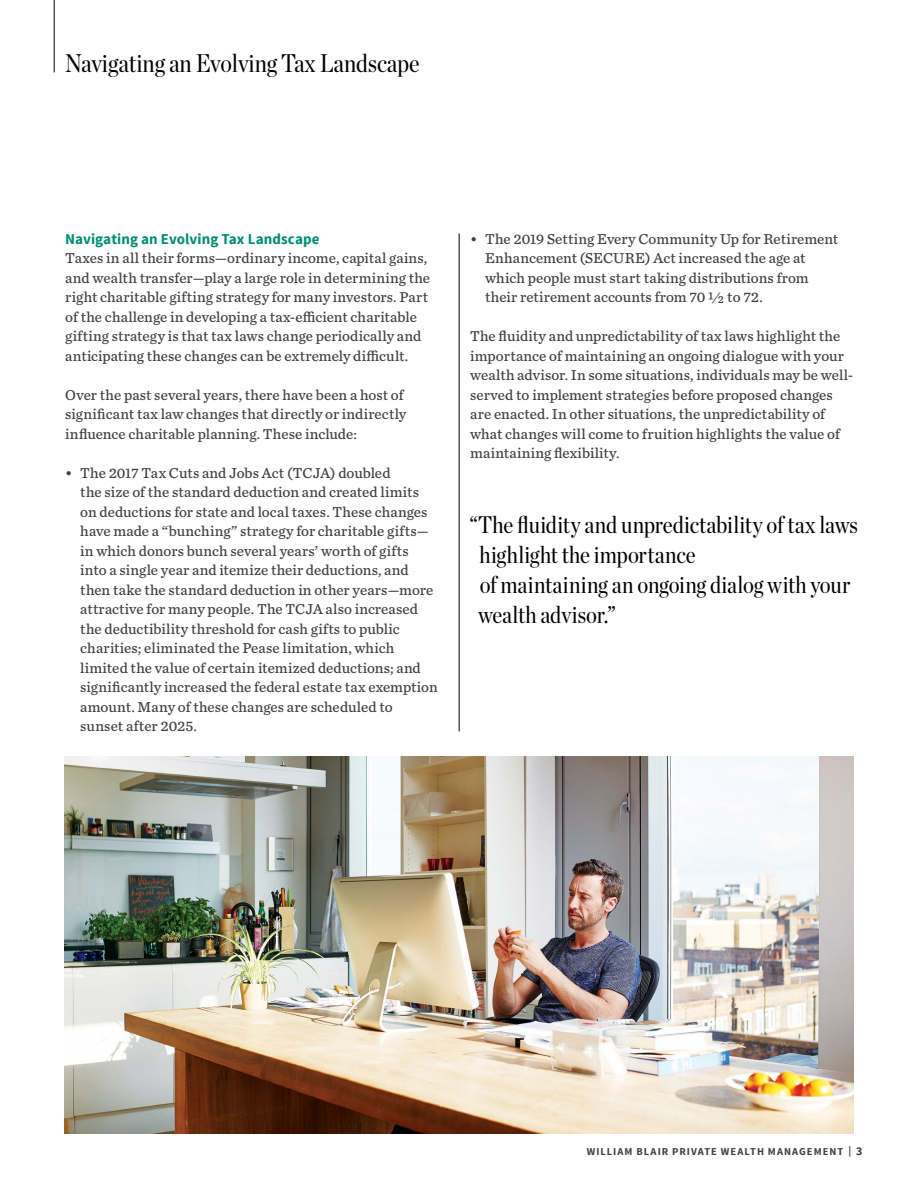
<style>
.page{position:relative;width:918px;height:1188px;background:#fff}
.page>*{position:absolute;margin:0;border:0;box-sizing:border-box;transform-origin:0 0}
.t1{font:25.5px "Chronicle Disp Cond";color:#000}
.t2{font:24px/30px "Chronicle Disp Cond";color:#000}
.t3{font:15px/19.5px "Chronicle Text G4";letter-spacing:.01em;color:#414042}
.t4{font:700 15px "Source Sans Pro";letter-spacing:.005em;color:#008c74}
.t5{font:700 10.5px "Source Sans Pro";letter-spacing:.095em;color:#414042}
.s1{font-size:12px}
</style>
<div class="page">
<hr style="left:54px;top:0;width:1px;height:72px;background:#000">
<hr style="left:459px;top:233px;width:1px;height:498px;background:#000">
<img style="left:64px;top:756px;width:789px;height:378px">
<h1 class="t1" style="left:65px;top:43px;width:356px">Navigating an Evolving Tax Landscape</h1>
<p class="t4" style="left:65px;top:229px;width:256px">Navigating an Evolving Tax Landscape</p>
<p class="t3" style="left:65px;top:248px;width:366px">Taxes in all their forms—ordinary income, capital gains, and wealth transfer—play a large role in determining the right charitable gifting strategy for many investors. Part of the challenge in developing a tax-efficient charitable gifting strategy is that tax laws change periodically and anticipating these changes can be extremely difficult.</p>
<p class="t3" style="left:65px;top:384px;width:343px">Over the past several years, there have been a host of significant tax law changes that directly or indirectly influence charitable planning. These include:</p>
<p class="t3" style="left:80px;top:462px;width:359px;text-indent:-15px">• The 2017 Tax Cuts and Jobs Act (TCJA) doubled<br>the size of the standard deduction and created limits on deductions for state and local taxes. These changes have made a “bunching” strategy for charitable gifts— in which donors bunch several years’ worth of gifts into a single year and itemize their deductions, and then take the standard deduction in other years—more attractive for many people. The TCJA also increased the deductibility threshold for cash gifts to public charities; eliminated the Pease limitation, which limited the value of certain itemized deductions; and significantly increased the federal estate tax exemption amount. Many of these changes are scheduled to sunset after 2025.</p>
<p class="t3" style="left:485px;top:228px;width:355px;text-indent:-15px">• The 2019 Setting Every Community Up for Retirement Enhancement (SECURE) Act increased the age at which people must start taking distributions from their retirement accounts from 70 ½ to 72.</p>
<p class="t3" style="left:470px;top:326px;width:385px">The fluidity and unpredictability of tax laws highlight the importance of maintaining an ongoing dialogue with your wealth advisor. In some situations, individuals may be well&shy;served to implement strategies before proposed changes are enacted. In other situations, the unpredictability of what changes will come to fruition highlights the value of maintaining flexibility.</p>
<h2 class="t2" style="left:478px;top:508px;width:382px;text-indent:-9px">“The fluidity and unpredictability of tax laws highlight the importance<br>of maintaining an ongoing dialog with your wealth advisor.”</h2>
<p class="t5" style="left:587px;top:1144px;width:277px">WILLIAM BLAIR PRIVATE WEALTH MANAGEMENT | <span class="s1">3</span></p>
</div>
